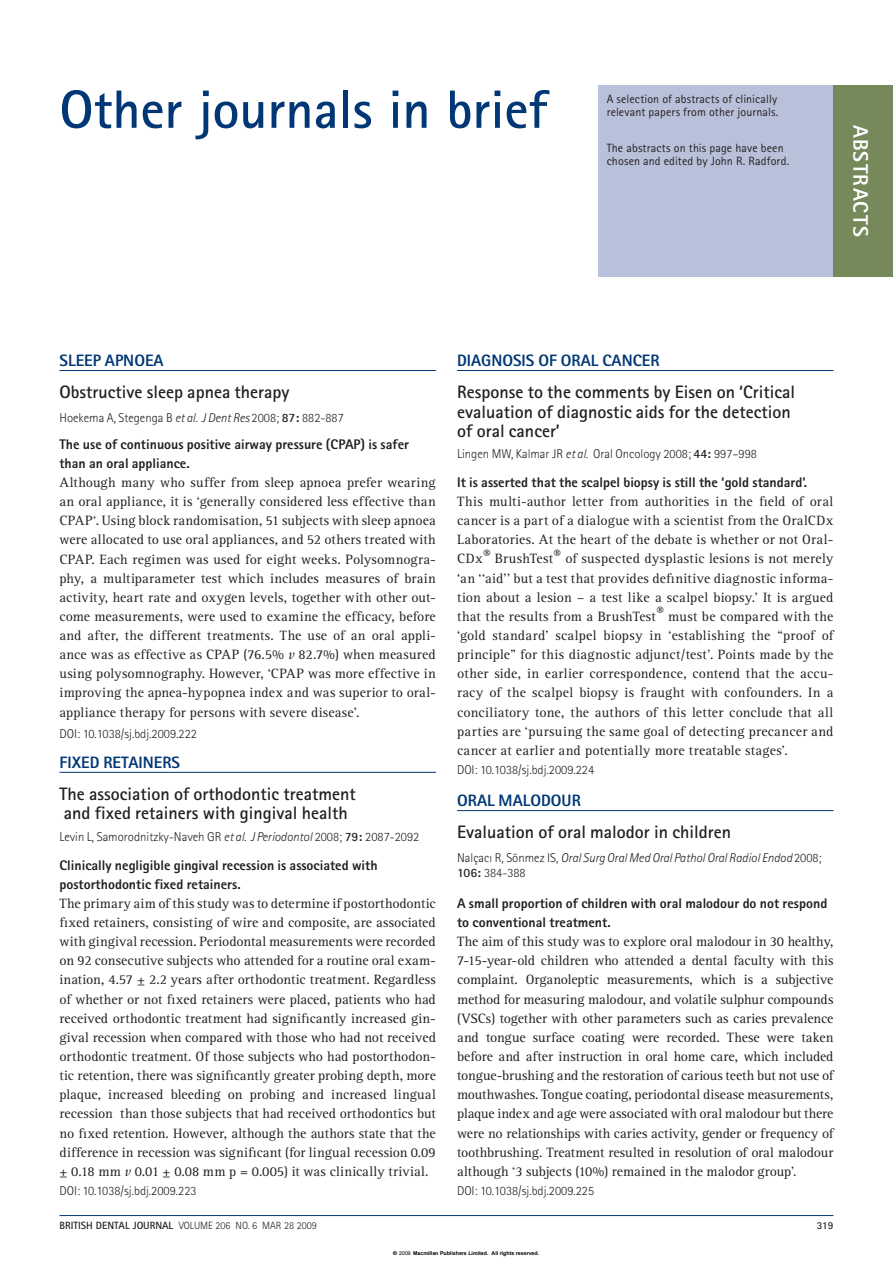
<style>
.page{position:relative;width:893px;height:1263px;background:#fff}
.page>*{position:absolute;margin:0;border:0;box-sizing:border-box;transform-origin:0 0}
.t1{font:700 54px "Rotis Sans Serif";color:#013775}
.t2{font:800 21px "Rotis Sans Serif";letter-spacing:.055em;color:#fff}
.t3{font:700 18px/19.5px "Rotis Sans Serif";color:#231f20}
.t4{font:800 16.5px "Rotis Sans Serif";color:#013775}
.t5{font:13.95px/19.2px "Rotis Serif";letter-spacing:.01em;color:#231f20;text-align:justify}
.t6{font:800 13.95px/19.2px "Rotis Sans Serif";color:#231f20}
.t7{font:300 12.75px "Rotis Sans Serif";color:#231f20}
.t8{font:italic 300 12.75px/15px "Rotis Sans Serif";color:#231f20}
.t9{font:12px/13.5px "Rotis Sans Serif";letter-spacing:.01em;color:#231f20}
.t10{font:300 10.5px "Rotis Sans Serif";color:#231f20}
.t11{font:700 10.5px "Rotis Sans Serif";color:#231f20}
.t12{font:700 5.25px "Arial";color:#000}
.s1{font-style:italic}
.s2{font-weight:700}
.s3{font-style:normal}
.s4{font-weight:700;font-style:normal}
.s5{font-family:"Helvetica"}
.s6{font-weight:400}
</style>
<div class="page">
<div style="left:598px;top:85px;width:295px;height:191px;background:#b9c0d9"></div>
<hr style="left:59px;top:370px;width:377px;height:1px;background:#013775">
<hr style="left:457px;top:810px;width:376px;height:1px;background:#013775">
<hr style="left:457px;top:370px;width:376px;height:1px;background:#013775">
<hr style="left:59px;top:772px;width:377px;height:1px;background:#013775">
<hr style="left:59px;top:1215px;width:774px;height:1px;background:#013775">
<div style="left:833px;top:85px;width:60px;height:191px;background:#76895b"></div>
<h1 class="t1" style="left:59px;top:91px;width:489px">Other journals in brief</h1>
<p class="t9" style="left:607px;top:93px;width:173px">A selection of abstracts of clinically relevant papers from other journals.</p>
<p class="t9" style="left:607px;top:142px;width:184px">The abstracts on this page have been chosen and edited by John R. Radford.</p>
<h2 class="t2" style="left:868px;top:125px;width:114px;rotate:90deg">ABSTRACTS</h2>
<p class="t4" style="left:59px;top:355px;width:106px">SLEEP APNOEA</p>
<p class="t3" style="left:59px;top:384px;width:232px">Obstructive sleep apnea therapy</p>
<p class="t7" style="left:59px;top:413px;width:286px">Hoekema A, Stegenga B <span class="s1">et al. J Dent Res</span> 2008; <span class="s2">87:</span> 882-887</p>
<p class="t6" style="left:59px;top:436px;width:351px">The use of continuous positive airway pressure (CPAP) is safer than an oral appliance.</p>
<p class="t5" style="left:59px;top:474px;width:378px">Although many who suffer from sleep apnoea prefer wearing an oral appliance, it is ‘generally considered less effective than CPAP‘. Using block randomisation, 51 subjects with sleep apnoea were allocated to use oral appliances, and 52 others treated with CPAP. Each regimen was used for eight weeks. Polysomnogra&shy;phy, a multiparameter test which includes measures of brain activity, heart rate and oxygen levels, together with other out&shy;come measurements, were used to examine the efficacy, before and after, the different treatments. The use of an oral appli&shy;ance was as effective as CPAP (76.5% <span class="s1">v</span> 82.7%) when measured using polysomnography. However, ‘CPAP was more effective in improving the apnea-hypopnea index and was superior to oral&shy;appliance therapy for persons with severe disease’.</p>
<p class="t7" style="left:59px;top:729px;width:139px">DOI: 10.1038/sj.bdj.2009.222</p>
<p class="t4" style="left:457px;top:355px;width:204px">DIAGNOSIS OF ORAL CANCER</p>
<p class="t3" style="left:457px;top:384px;width:340px">Response to the comments by Eisen on ‘Critical evaluation of diagnostic aids for the detection of oral cancer’</p>
<p class="t7" style="left:457px;top:450px;width:301px">Lingen MW, Kalmar JR <span class="s1">et al.</span> Oral Oncology 2008; <span class="s2">44:</span> 997–998</p>
<p class="t6" style="left:457px;top:474px;width:351px">It is asserted that the scalpel biopsy is still the ‘gold standard’.</p>
<p class="t5" style="left:457px;top:493px;width:378px">This multi-author letter from authorities in the field of oral cancer is a part of a dialogue with a scientist from the OralCDx Laboratories. At the heart of the debate is whether or not Oral-CDx® BrushTest® of suspected dysplastic lesions is not merely ‘an ‘‘aid’’ but a test that provides definitive diagnostic informa&shy;tion about a lesion – a test like a scalpel biopsy.’ It is argued that the results from a BrushTest® must be compared with the ‘gold standard’ scalpel biopsy in ‘establishing the “proof of principle” for this diagnostic adjunct/test’. Points made by the other side, in earlier correspondence, contend that the accu&shy;racy of the scalpel biopsy is fraught with confounders. In a conciliatory tone, the authors of this letter conclude that all parties are ‘pursuing the same goal of detecting precancer and cancer at earlier and potentially more treatable stages’.</p>
<p class="t7" style="left:457px;top:765px;width:139px">DOI: 10.1038/sj.bdj.2009.224</p>
<p class="t4" style="left:59px;top:756px;width:122px">FIXED RETAINERS</p>
<p class="t3" style="left:59px;top:786px;width:298px">The association of orthodontic treatment and fixed retainers with gingival health</p>
<p class="t7" style="left:59px;top:833px;width:361px">Levin L, Samorodnitzky-Naveh GR <span class="s1">et al. J Periodontol</span> 2008; <span class="s2">79:</span> 2087-2092</p>
<p class="t6" style="left:59px;top:857px;width:320px">Clinically negligible gingival recession is associated with postorthodontic fixed retainers.</p>
<p class="t5" style="left:59px;top:895px;width:378px">The primary aim of this study was to determine if postorthodontic fixed retainers, consisting of wire and composite, are associated with gingival recession. Periodontal measurements were recorded on 92 consecutive subjects who attended for a routine oral exam&shy;ination, 4.57 ± 2.2 years after orthodontic treatment. Regardless of whether or not fixed retainers were placed, patients who had received orthodontic treatment had significantly increased gin&shy;gival recession when compared with those who had not received orthodontic treatment. Of those subjects who had postorthodon&shy;tic retention, there was significantly greater probing depth, more plaque, increased bleeding on probing and increased lingual recession than those subjects that had received orthodontics but no fixed retention. However, although the authors state that the difference in recession was significant (for lingual recession 0.09 ± 0.18 mm <span class="s1">v</span> 0.01 ± 0.08 mm p = 0.005) it was clinically trivial.</p>
<p class="t7" style="left:59px;top:1186px;width:139px">DOI: 10.1038/sj.bdj.2009.223</p>
<p class="t10" style="left:59px;top:1221px;width:259px"><span class="s2">BRITISH DENTAL JOURNAL</span> VOLUME 206 NO. 6 MAR 28 2009</p>
<p class="t11" style="left:817px;top:1221px;width:18px">319</p>
<p class="t4" style="left:457px;top:795px;width:125px">ORAL MALODOUR</p>
<p class="t3" style="left:457px;top:824px;width:275px">Evaluation of oral malodor in children</p>
<p class="t8" style="left:457px;top:851px;width:366px"><span class="s3">Nalçacı R, Sönmez IS,</span> Oral Surg Oral Med Oral Pathol Oral Radiol Endod <span class="s3">2008;<br></span><span class="s4">106:</span> <span class="s3">384-388</span></p>
<p class="t6" style="left:457px;top:895px;width:372px">A small proportion of children with oral malodour do not respond to conventional treatment.</p>
<p class="t5" style="left:457px;top:933px;width:378px">The aim of this study was to explore oral malodour in 30 healthy, 7-15-year-old children who attended a dental faculty with this complaint. Organoleptic measurements, which is a subjective method for measuring malodour, and volatile sulphur compounds (VSCs) together with other parameters such as caries prevalence and tongue surface coating were recorded. These were taken before and after instruction in oral home care, which included tongue-brushing and the restoration of carious teeth but not use of mouthwashes. Tongue coating, periodontal disease measurements, plaque index and age were associated with oral malodour but there were no relationships with caries activity, gender or frequency of toothbrushing. Treatment resulted in resolution of oral malodour although ‘3 subjects (10%) remained in the malodor group’.</p>
<p class="t7" style="left:457px;top:1186px;width:139px">DOI: 10.1038/sj.bdj.2009.225</p>
<p class="t12" style="left:393px;top:1250px;width:148px"><span class="s5">©</span> <span class="s6">2009</span> Macmillan Publishers Limited. All rights reserved.</p>
</div>
